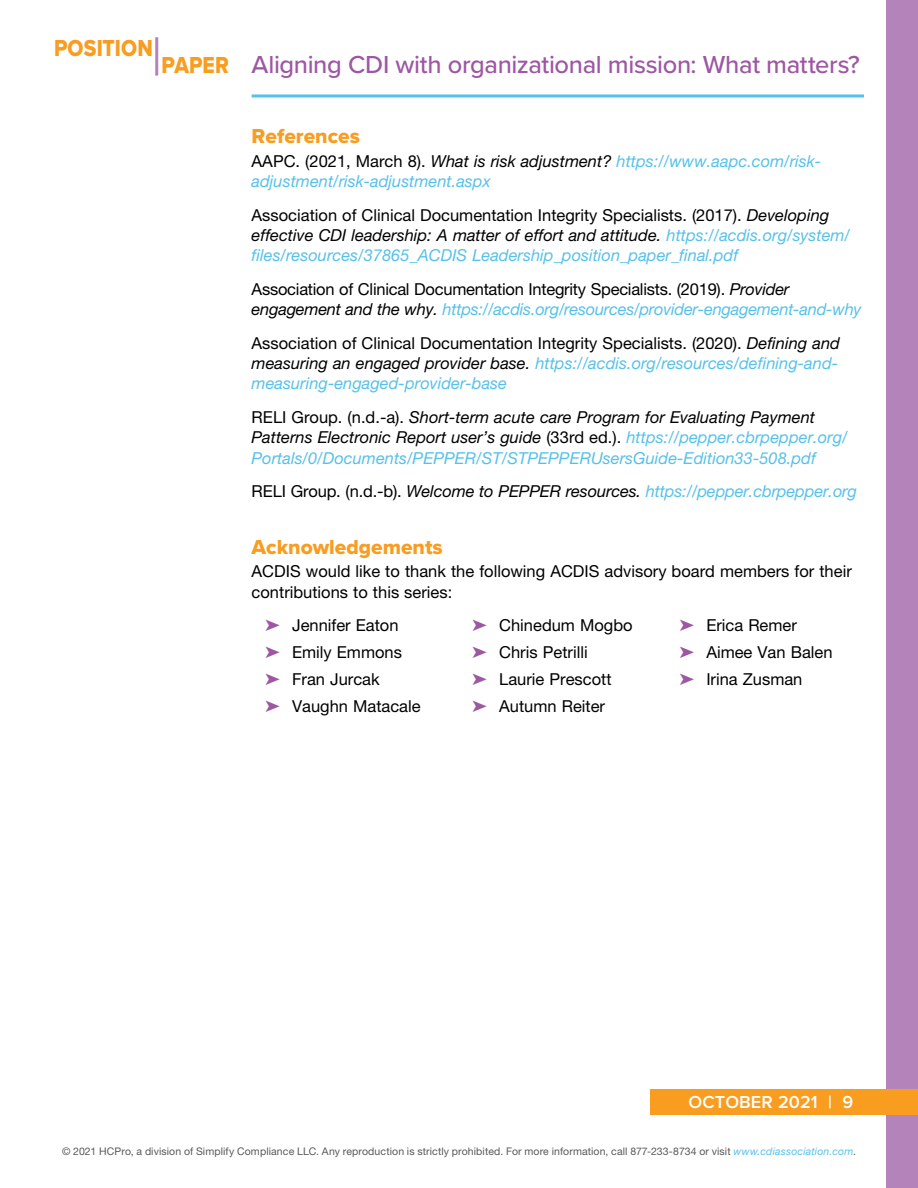
<style>
.page{position:relative;width:918px;height:1188px;background:#fff}
.page>*{position:absolute;margin:0;border:0;box-sizing:border-box;transform-origin:0 0}
.t1{font:500 25.5px "Proxima Nova";letter-spacing:-.015em;color:#9d57a3}
.t2{font:24px "Proxima Nova Extrabld";letter-spacing:.01em;color:#f99d20;scale:.87 1}
.t3{font:21px "Proxima Nova Extrabld";color:#f99d20}
.t4{font:600 18px "Proxima Nova";letter-spacing:.005em;color:#fff}
.t5{font:italic 16.5px/20.2px "Helvetica Neue LT Std";color:#57c1e9}
.t6{font:16.5px/27px "Helvetica Neue LT Std";color:#000}
.t7{font:10.5px "Helvetica Neue LT Std";letter-spacing:.01em;color:#58595b}
.s1{font-style:normal;color:#000}
.s2{color:#000}
.s3{font-style:italic}
.s4{font-style:italic;color:#57c1e9}
.s5{color:#9d57a3}
</style>
<div class="page">
<div style="left:887px;top:0;width:31px;height:1188px;background:#b483ba"></div>
<div style="left:651px;top:1090px;width:267px;height:25px;background:#f99d20"></div>
<hr style="left:252px;top:94px;width:612px;height:3px;background:#57c1e9">
<hr style="left:155px;top:37px;width:3px;height:39px;background:#b483ba">
<h2 class="t2" style="left:54px;top:30px;width:115px">POSITION</h2>
<h2 class="t2" style="left:162px;top:47px;width:79px">PAPER</h2>
<h1 class="t1" style="left:252px;top:46px;width:610px">Aligning CDI with organizational mission: What matters?</h1>
<p class="t3" style="left:252px;top:120px;width:110px">References</p>
<p class="t5" style="left:252px;top:150px;width:571px"><span class="s1">AAPC. (2021, March 8).</span> <span class="s2">What is risk adjustment?</span> https://www.aapc.com/risk&shy;adjustment/risk-adjustment.aspx</p>
<p class="t5" style="left:252px;top:204px;width:600px"><span class="s1">Association of Clinical Documentation Integrity Specialists. (2017).</span> <span class="s2">Developing effective CDI leadership: A matter of effort and attitude.</span> https://acdis.org/system/ files/resources/37865_ACDIS Leadership_position_paper_final.pdf</p>
<p class="t6" style="left:252px;top:279px;width:611px;line-height:20.2px">Association of Clinical Documentation Integrity Specialists. (2019). <span class="s3">Provider engagement and the why.</span> <span class="s4">https://acdis.org/resources/provider-engagement-and-why</span></p>
<p class="t5" style="left:252px;top:333px;width:590px;text-align:justify"><span class="s1">Association of Clinical Documentation Integrity Specialists. (2020).</span> <span class="s2">Defining and measuring an engaged provider base.</span> https://acdis.org/resources/defining-and&shy;measuring-engaged-provider-base</p>
<p class="t5" style="left:252px;top:407px;width:598px"><span class="s1">RELI Group. (n.d.-a).</span> <span class="s2">Short-term acute care Program for Evaluating Payment<br>Patterns Electronic Report user’s guide</span> <span class="s1">(33rd ed.).</span> https://pepper.cbrpepper.org/<br>Portals/0/Documents/PEPPER/ST/STPEPPERUsersGuide-Edition33-508.pdf</p>
<p class="t5" style="left:252px;top:481px;width:607px"><span class="s1">RELI Group. (n.d.-b).</span> <span class="s2">Welcome to PEPPER resources.</span> https://pepper.cbrpepper.org</p>
<p class="t3" style="left:252px;top:531px;width:193px">Acknowledgements</p>
<p class="t6" style="left:252px;top:561px;width:602px;line-height:20.2px">ACDIS would like to thank the following ACDIS advisory board members for their contributions to this series:</p>
<p class="t6" style="left:265px;top:612px;width:157px"><span class="s5">➤</span> Jennifer Eaton<br><span class="s5">➤</span> Emily Emmons <span class="s5">➤</span> Fran Jurcak<br><span class="s5">➤</span> Vaughn Matacale</p>
<p class="t6" style="left:472px;top:612px;width:162px"><span class="s5">➤</span> Chinedum Mogbo <span class="s5">➤</span> Chris Petrilli<br><span class="s5">➤</span> Laurie Prescott<br><span class="s5">➤</span> Autumn Reiter</p>
<p class="t6" style="left:679px;top:612px;width:155px"><span class="s5">➤</span> Erica Remer<br><span class="s5">➤</span> Aimee Van Balen <span class="s5">➤</span> Irina Zusman</p>
<p class="t4" style="left:689px;top:1089px;width:166px">OCTOBER 2021 | 9</p>
<p class="t7" style="left:62px;top:1145px;width:795px">© 2021 HCPro, a division of Simplify Compliance LLC. Any reproduction is strictly prohibited. For more information, call 877-233-8734 or visit <span class="s4">www.cdiassociation.com</span>.</p>
</div>
